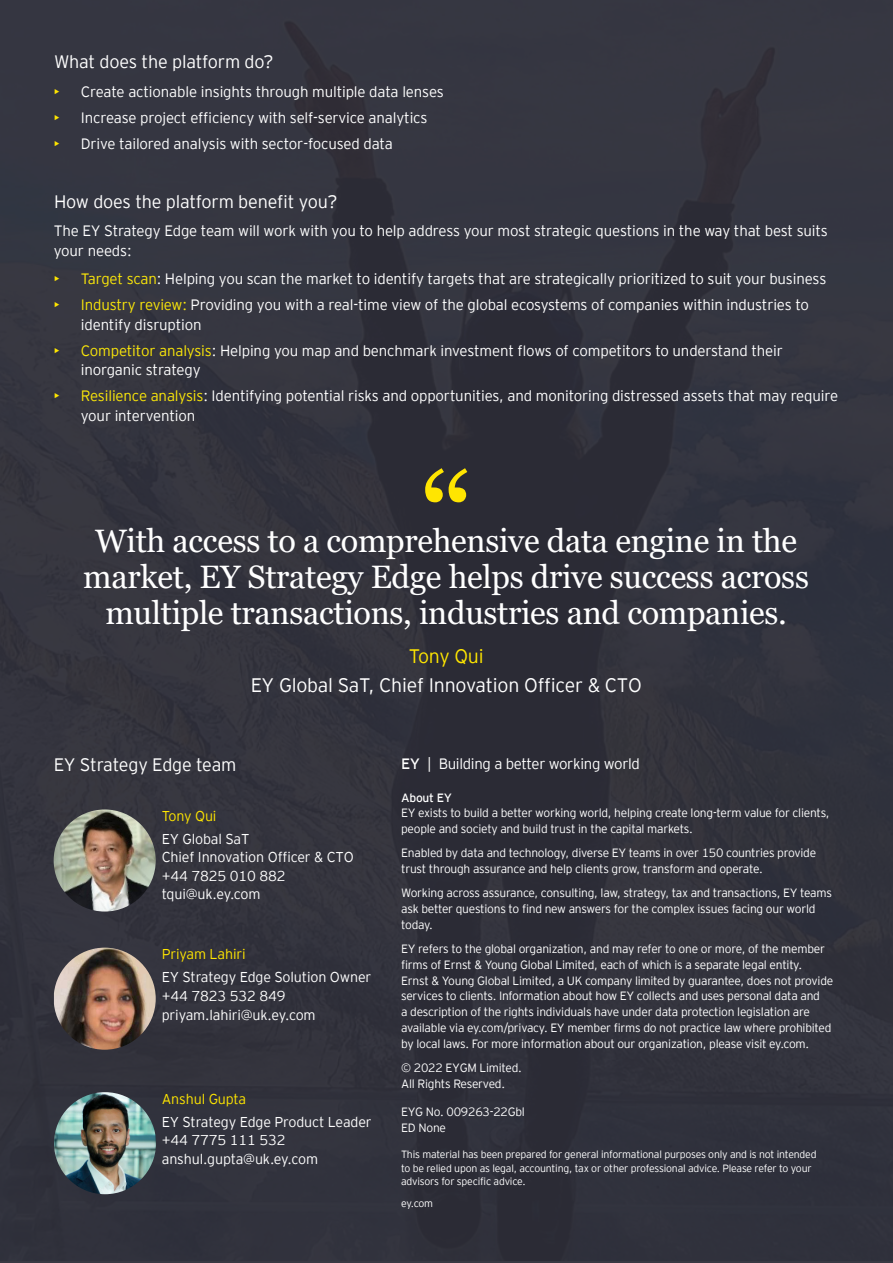
<style>
.page{position:relative;width:893px;height:1263px;background:#2e2e38}
.page>*{position:absolute;margin:0;border:0;box-sizing:border-box;transform-origin:0 0}
.Quote_Pull_Out{font:32.4px/36px "Georgia";letter-spacing:-.01em;color:#fff;text-align:center}
.Body_copy{font:300 19.5px "EY Interstate";letter-spacing:-.01em;color:#fff}
.Body_copy-2{font:300 19.5px "EY Interstate";letter-spacing:-.01em;color:#ffe600}
.Body_copy-3{font:300 18px "EY Interstate";letter-spacing:-.01em;color:#fff}
.Body_copy-4{font:300 15px/19.5px "EY Interstate";letter-spacing:-.01em;color:#fff}
.EY_Signature__Cover{font:300 15px "EY Interstate";letter-spacing:-.02em;color:#fff}
.Body_copy-5{font:300 14.25px/18.8px "EY Interstate";letter-spacing:-.01em;color:#fff}
.Body_copy-6{font:300 14.25px "EY Interstate";letter-spacing:-.01em;color:#ffe600}
.Copy__Cover{font:300 12px/15.8px "EY Interstate";letter-spacing:-.02em;color:#fff}
.Copy_headline__Cover{font:300 12px/15.8px "EY Interstate";letter-spacing:-.02em;color:#fff}
.Copy_headline__Cover-2{font:12px "EY Interstate";letter-spacing:-.02em;color:#fff}
.Copy__Cover-2{font:300 10.5px/13.5px "EY Interstate";letter-spacing:-.02em;color:#fff}
.s1{color:#ffe600}
.s2{color:#fbe709}
.s3{font-weight:400}
</style>
<div class="page">
<svg style="left:425px;top:468px;width:42px;height:34px"></svg>
<img style="left:54px;top:809px;width:102px;height:102px;border-radius:51px">
<img style="left:54px;top:948px;width:102px;height:102px">
<img style="left:54px;top:1092px;width:102px;height:102px;border-radius:51px">
<p class="Body_copy-3" style="left:54px;top:49px;width:221px">What does the platform do?</p>
<p class="Body_copy-4" style="left:54px;top:81px;width:391px"><span class="s1">•</span> Create actionable insights through multiple data lenses</p>
<p class="Body_copy-4" style="left:54px;top:107px;width:375px"><span class="s1">•</span> Increase project efficiency with self-service analytics</p>
<p class="Body_copy-4" style="left:54px;top:133px;width:341px"><span class="s1">•</span> Drive tailored analysis with sector-focused data</p>
<p class="Body_copy-3" style="left:54px;top:189px;width:285px">How does the platform benefit you?</p>
<p class="Body_copy-4" style="left:54px;top:220px;width:775px">The EY Strategy Edge team will work with you to help address your most strategic questions in the way that best suits your needs:</p>
<p class="Body_copy-4" style="left:54px;top:268px;width:774px"><span class="s1">•</span> <span class="s2">Target scan</span>: Helping you scan the market to identify targets that are strategically prioritized to suit your business</p>
<p class="Body_copy-4" style="left:81px;top:294px;width:730px;text-indent:-27px"><span class="s1">•</span> <span class="s2">Industry review:</span> Providing you with a real-time view of the global ecosystems of companies within industries to identify disruption</p>
<p class="Body_copy-4" style="left:81px;top:340px;width:703px;text-indent:-27px"><span class="s1">•</span> <span class="s2">Competitor analysis</span>: Helping you map and benchmark investment flows of competitors to understand their inorganic strategy</p>
<p class="Body_copy-4" style="left:81px;top:385px;width:759px;text-indent:-27px"><span class="s1">•</span> <span class="s2">Resilience analysis</span>: Identifying potential risks and opportunities, and monitoring distressed assets that may require your intervention</p>
<p class="Quote_Pull_Out" style="left:83px;top:524px;width:727px">With access to a comprehensive data engine in the market, EY Strategy Edge helps drive success across multiple transactions, industries and companies.</p>
<p class="Body_copy-2" style="left:409px;top:642px;width:76px">Tony Qui</p>
<p class="Body_copy" style="left:251px;top:672px;width:393px">EY Global SaT, Chief Innovation Officer &amp; CTO</p>
<p class="Body_copy-3" style="left:54px;top:752px;width:184px">EY Strategy Edge team</p>
<p class="Body_copy-6" style="left:162px;top:806px;width:56px">Tony Qui</p>
<p class="Body_copy-5" style="left:162px;top:828px;width:193px">EY Global SaT<br>Chief Innovation Officer &amp; CTO +44 7825 010 882 tqui@uk.ey.com</p>
<p class="Body_copy-6" style="left:162px;top:944px;width:85px">Priyam Lahiri</p>
<p class="Body_copy-5" style="left:162px;top:967px;width:211px">EY Strategy Edge Solution Owner +44 7823 532 849 priyam.lahiri@uk.ey.com</p>
<p class="Body_copy-6" style="left:162px;top:1088px;width:86px">Anshul Gupta</p>
<p class="Body_copy-5" style="left:162px;top:1111px;width:211px">EY Strategy Edge Product Leader +44 7775 111 532 anshul.gupta@uk.ey.com</p>
<p class="EY_Signature__Cover" style="left:401px;top:753px;width:240px"><span class="s3">EY</span> | Building a better working world</p>
<p class="Copy_headline__Cover-2" style="left:401px;top:789px;width:52px">About EY</p>
<p class="Copy__Cover" style="left:401px;top:805px;width:430px">EY exists to build a better working world, helping create long-term value for clients, people and society and build trust in the capital markets.</p>
<p class="Copy__Cover" style="left:401px;top:845px;width:417px">Enabled by data and technology, diverse EY teams in over 150 countries provide trust through assurance and help clients grow, transform and operate.</p>
<p class="Copy__Cover" style="left:401px;top:885px;width:432px">Working across assurance, consulting, law, strategy, tax and transactions, EY teams ask better questions to find new answers for the complex issues facing our world today.</p>
<p class="Copy__Cover" style="left:401px;top:940px;width:434px">EY refers to the global organization, and may refer to one or more, of the member firms of Ernst &amp; Young Global Limited, each of which is a separate legal entity.<br>Ernst &amp; Young Global Limited, a UK company limited by guarantee, does not provide services to clients. Information about how EY collects and uses personal data and<br>a description of the rights individuals have under data protection legislation are available via ey.com/privacy. EY member firms do not practice law where prohibited by local laws. For more information about our organization, please visit ey.com.</p>
<p class="Copy_headline__Cover" style="left:401px;top:1059px;width:122px">© 2022 EYGM Limited.<br>All Rights Reserved.</p>
<p class="Copy_headline__Cover" style="left:401px;top:1103px;width:125px">EYG No. 009263-22Gbl<br>ED None</p>
<p class="Copy__Cover-2" style="left:401px;top:1147px;width:417px">This material has been prepared for general informational purposes only and is not intended to be relied upon as legal, accounting, tax or other professional advice. Please refer to your advisors for specific advice.</p>
<p class="Copy__Cover-2" style="left:401px;top:1196px;width:33px">ey.com</p>
</div>
